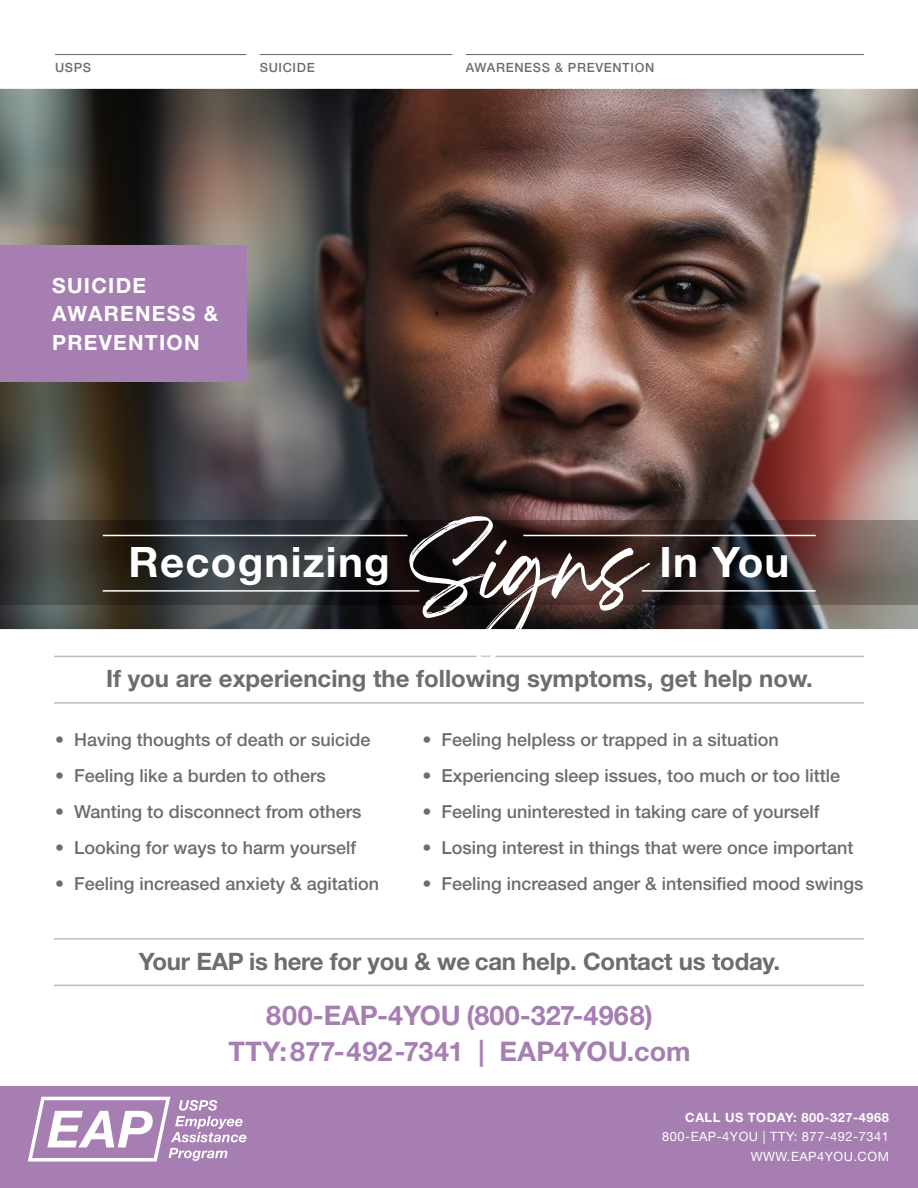
<style>
.page{position:relative;width:918px;height:1188px;background:#fff}
.page>*{position:absolute;margin:0;border:0;box-sizing:border-box;transform-origin:0 0}
.t1{font:78px "Breathing Personal Use";color:#fff}
.t2{font:700 42px "Helvetica Neue LT Std";letter-spacing:.03em;color:#fff}
.t3{font:700 27px/36px "Helvetica Neue LT Std";color:#a67eb2;text-align:center}
.t4{font:700 24px "Helvetica Neue LT Std";color:#6c6d70}
.t5{font:700 21px/28.8px "Helvetica Neue LT Std";letter-spacing:.06em;color:#fff}
.t6{font:500 18px "Helvetica Neue LT Std";color:#6c6d70}
.t7{font:12.9px/19px "Helvetica Neue LT Std";letter-spacing:.04em;color:#fff;text-align:right}
.t8{font:700 12.9px "Helvetica Neue LT Std";letter-spacing:.04em;color:#fff}
.t9{font:500 12.75px "Helvetica Neue LT Std";letter-spacing:.05em;color:#6c6d70}
</style>
<div class="page">
<div style="left:0;top:1087px;width:918px;height:101px;background:#a67eb2"></div>
<svg style="left:28px;top:1097px;width:218px;height:65px"></svg>
<img style="left:0;top:89px;width:918px;height:540px">
<hr style="left:55px;top:54px;width:191px;height:1px;background:#6c6d70">
<hr style="left:260px;top:54px;width:192px;height:1px;background:#6c6d70">
<hr style="left:466px;top:54px;width:398px;height:1px;background:#6c6d70">
<hr style="left:54px;top:938px;width:810px;height:2px;background:#bcbdc0">
<hr style="left:54px;top:656px;width:810px;height:1px;background:#bcbdc0">
<hr style="left:54px;top:985px;width:810px;height:1px;background:#bcbdc0">
<hr style="left:54px;top:702px;width:810px;height:2px;background:#bcbdc0">
<img style="left:0;top:520px;width:918px;height:84px">
<hr style="left:103px;top:535px;width:304px;height:1px;background:#fff">
<hr style="left:642px;top:590px;width:174px;height:2px;background:#fff">
<hr style="left:103px;top:590px;width:316px;height:2px;background:#fff">
<hr style="left:523px;top:535px;width:293px;height:1px;background:#fff">
<div style="left:0;top:245px;width:246px;height:136px;background:#a67eb2"></div>
<p class="t9" style="left:55px;top:60px;width:38px">USPS</p>
<p class="t9" style="left:260px;top:60px;width:56px">SUICIDE</p>
<p class="t9" style="left:466px;top:60px;width:190px">AWARENESS &amp; PREVENTION</p>
<p class="t5" style="left:52px;top:270px;width:167px">SUICIDE<br>AWARENESS &amp;<br>PREVENTION</p>
<h2 class="t2" style="left:128px;top:536px;width:263px">Recognizing</h2>
<h1 class="t1" style="left:409px;top:544px;width:235px">Signs</h1>
<h2 class="t2" style="left:660px;top:536px;width:131px">In You</h2>
<h3 class="t4" style="left:106px;top:664px;width:708px">If you are experiencing the following symptoms, get help now.</h3>
<p class="t6" style="left:55px;top:729px;width:317px">• Having thoughts of death or suicide</p>
<p class="t6" style="left:55px;top:765px;width:272px">• Feeling like a burden to others</p>
<p class="t6" style="left:55px;top:801px;width:308px">• Wanting to disconnect from others</p>
<p class="t6" style="left:55px;top:837px;width:303px">• Looking for ways to harm yourself</p>
<p class="t6" style="left:55px;top:873px;width:326px">• Feeling increased anxiety &amp; agitation</p>
<p class="t6" style="left:422px;top:729px;width:358px">• Feeling helpless or trapped in a situation</p>
<p class="t6" style="left:422px;top:765px;width:419px">• Experiencing sleep issues, too much or too little</p>
<p class="t6" style="left:422px;top:801px;width:399px">• Feeling uninterested in taking care of yourself</p>
<p class="t6" style="left:422px;top:837px;width:433px">• Losing interest in things that were once important</p>
<p class="t6" style="left:422px;top:873px;width:443px">• Feeling increased anger &amp; intensified mood swings</p>
<h3 class="t4" style="left:139px;top:946px;width:643px">Your EAP is here for you &amp; we can help. Contact us today.</h3>
<h3 class="t3" style="left:228px;top:996px;width:464px">800-EAP-4YOU (800-327-4968)<br>TTY: 877-492-7341 | EAP4YOU.com</h3>
<p class="t8" style="left:685px;top:1110px;width:205px">CALL US TODAY: 800-327-4968</p>
<p class="t7" style="left:662px;top:1127px;width:228px">800-EAP-4YOU | TTY: 877-492-7341<br>WWW.EAP4YOU.COM</p>
</div>
